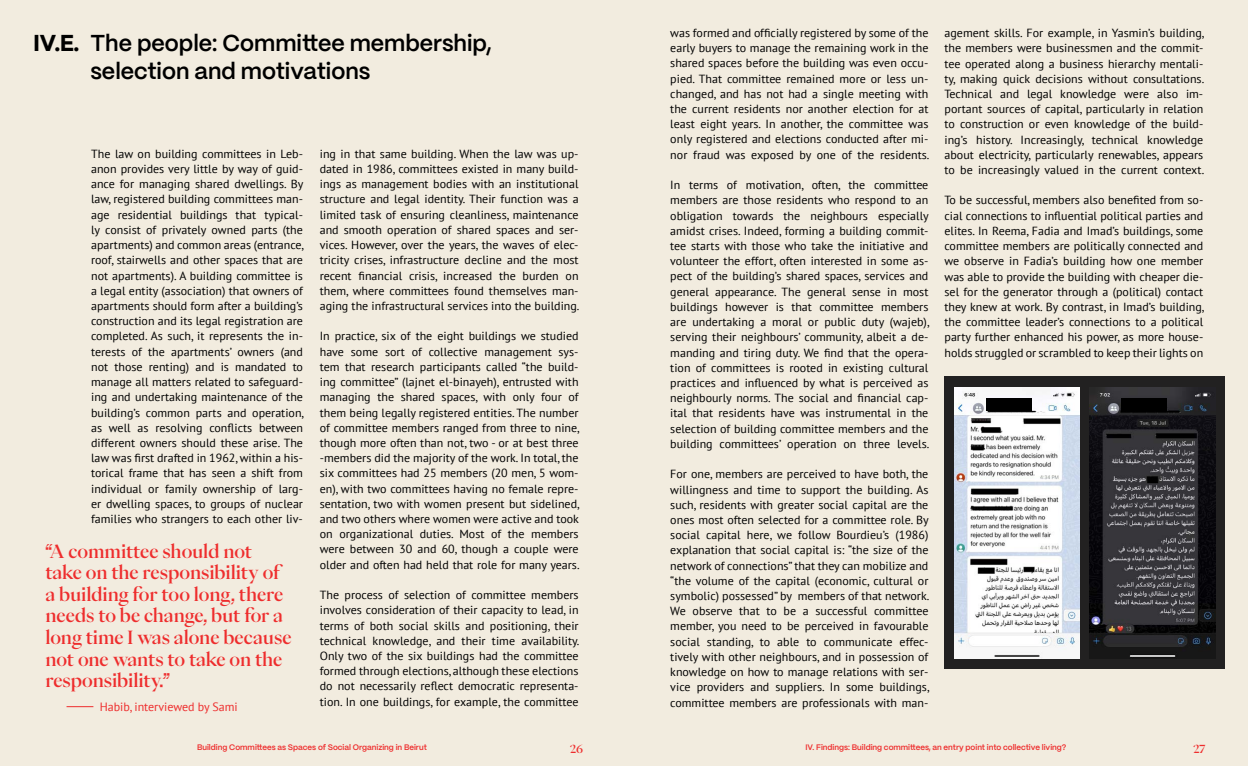
<style>
.page{position:relative;width:1248px;height:766px;background:#fff}
.page>*{position:absolute;margin:0;border:0;box-sizing:border-box;transform-origin:0 0}
.t1{font:600 23px/27.6px "PP Mori";color:#000}
.t2{font:800 23px "PP Mori";color:#000}
.t3{font:500 18px/21.6px "PP Eiko";color:#ee2d2d}
.t4{font:12px "PT Sans";color:#ee2d2d}
.t5{font:11.8px/15.2px "PT Sans";color:#000;text-align:justify}
.t6{font:500 11px "PP Eiko";color:#ee2d2d}
.t7{font:600 8px "PP Mori";color:#ee2d2d}
</style>
<div class="page">
<div style="left:0;top:0;width:624px;height:765px;background:#f2ecdf"></div>
<div style="left:624px;top:0;width:623px;height:765px;background:#f2ecdf"></div>
<div style="left:944px;top:377px;width:280px;height:291px;background:#222121"></div>
<img style="left:954px;top:387px;width:125px;height:271px">
<img style="left:1089px;top:387px;width:126px;height:271px">
<svg style="left:66px;top:706px;width:27px;height:1px"></svg>
<div style="left:986px;top:398px;width:45px;height:13px;background:#000"></div>
<div style="left:1121px;top:398px;width:45px;height:13px;background:#000"></div>
<h1 class="t2" style="left:33px;top:23px;width:47px">IV.E.</h1>
<h1 class="t1" style="left:90px;top:28px;width:403px">The people: Committee membership, selection and motivations</h1>
<p class="t5" style="left:91px;top:146px;width:214px">The law on building committees in Leb&shy;anon provides very little by way of guid&shy;ance for managing shared dwellings. By law, registered building committees man&shy;age residential buildings that typical&shy;ly consist of privately owned parts (the apartments) and common areas (entrance, roof, stairwells and other spaces that are not apartments). A building committee is a legal entity (association) that owners of apartments should form after a building’s construction and its legal registration are completed. As such, it represents the in&shy;terests of the apartments’ owners (and not those renting) and is mandated to manage all matters related to safeguard&shy;ing and undertaking maintenance of the building’s common parts and operation, as well as resolving conflicts between different owners should these arise. The law was first drafted in 1962, within a his&shy;torical frame that has seen a shift from individual or family ownership of larg&shy;er dwelling spaces, to groups of nuclear families who strangers to each other liv-</p>
<h2 class="t3" style="left:45px;top:540px;width:248px">“A committee should not take on the responsibility of a building for too long, there needs to be change, but for a long time I was alone because not one wants to take on the responsibility.”</h2>
<p class="t4" style="left:100px;top:698px;width:139px">Habib, interviewed by Sami</p>
<p class="t5" style="left:320px;top:146px;width:261px">ing in that same building. When the law was up&shy;dated in 1986, committees existed in many build&shy;ings as management bodies with an institutional structure and legal identity. Their function was a limited task of ensuring cleanliness, maintenance and smooth operation of shared spaces and ser&shy;vices. However, over the years, the waves of elec&shy;tricity crises, infrastructure decline and the most recent financial crisis, increased the burden on them, where committees found themselves man&shy;aging the infrastructural services into the building.</p>
<p class="t5" style="left:320px;top:328px;width:261px">In practice, six of the eight buildings we studied have some sort of collective management sys&shy;tem that research participants called “the build&shy;ing committee” (lajnet el-binayeh), entrusted with managing the shared spaces, with only four of them being legally registered entities. The number of committee members ranged from three to nine, though more often than not, two - or at best three -members did the majority of the work. In total, the six committees had 25 members (20 men, 5 wom&shy;en), with two committees having no female repre&shy;sentation, two with women present but sidelined, and two others where women were active and took on organizational duties. Most of the members were between 30 and 60, though a couple were older and often had held that role for many years.</p>
<p class="t5" style="left:320px;top:587px;width:261px">The process of selection of committee members involves consideration of their capacity to lead, in terms of both social skills and positioning, their technical knowledge, and their time availability.<br>Only two of the six buildings had the committee formed through elections, although these elections do not necessarily reflect democratic representa&shy;tion. In one buildings, for example, the committee</p>
<p class="t5" style="left:670px;top:25px;width:260px">was formed and officially registered by some of the early buyers to manage the remaining work in the shared spaces before the building was even occu&shy;pied. That committee remained more or less un&shy;changed, and has not had a single meeting with the current residents nor another election for at least eight years. In another, the committee was only registered and elections conducted after mi&shy;nor fraud was exposed by one of the residents.</p>
<p class="t5" style="left:670px;top:177px;width:260px">In terms of motivation, often, the committee members are those residents who respond to an obligation towards the neighbours especially amidst crises. Indeed, forming a building commit&shy;tee starts with those who take the initiative and volunteer the effort, often interested in some as&shy;pect of the building’s shared spaces, services and general appearance. The general sense in most buildings however is that committee members are undertaking a moral or public duty (wajeb), serving their neighbours’ community, albeit a de&shy;manding and tiring duty. We find that the opera&shy;tion of committees is rooted in existing cultural practices and influenced by what is perceived as neighbourly norms. The social and financial cap&shy;ital that residents have was instrumental in the selection of building committee members and the building committees’ operation on three levels.</p>
<p class="t5" style="left:670px;top:466px;width:260px">For one, members are perceived to have both, the willingness and time to support the building. As such, residents with greater social capital are the ones most often selected for a committee role. By social capital here, we follow Bourdieu’s (1986) explanation that social capital is: “the size of the network of connections” that they can mobilize and “the volume of the capital (economic, cultural or symbolic) possessed” by members of that network.<br>We observe that to be a successful committee member, you need to be perceived in favourable social standing, to able to communicate effec&shy;tively with other neighbours, and in possession of knowledge on how to manage relations with ser&shy;vice providers and suppliers. In some buildings, committee members are professionals with man-</p>
<p class="t5" style="left:944px;top:25px;width:261px">agement skills. For example, in Yasmin’s building, the members were businessmen and the commit&shy;tee operated along a business hierarchy mentali&shy;ty, making quick decisions without consultations.<br>Technical and legal knowledge were also im&shy;portant sources of capital, particularly in relation to construction or even knowledge of the build&shy;ing’s history. Increasingly, technical knowledge about electricity, particularly renewables, appears to be increasingly valued in the current context.</p>
<p class="t5" style="left:944px;top:192px;width:261px">To be successful, members also benefited from so&shy;cial connections to influential political parties and elites. In Reema, Fadia and Imad’s buildings, some committee members are politically connected and we observe in Fadia’s building how one member was able to provide the building with cheaper die&shy;sel for the generator through a (political) contact they knew at work. By contrast, in Imad’s building, the committee leader’s connections to a political party further enhanced his power, as more house&shy;holds struggled or scrambled to keep their lights on</p>
<p class="t7" style="left:197px;top:740px;width:231px">Building Committees as Spaces of Social Organizing in Beirut</p>
<p class="t6" style="left:570px;top:740px;width:14px">26</p>
<p class="t6" style="left:1193px;top:740px;width:14px">27</p>
<p class="t7" style="left:805px;top:740px;width:262px">IV. Findings: Building committees, an entry point into collective living?</p>
</div>
